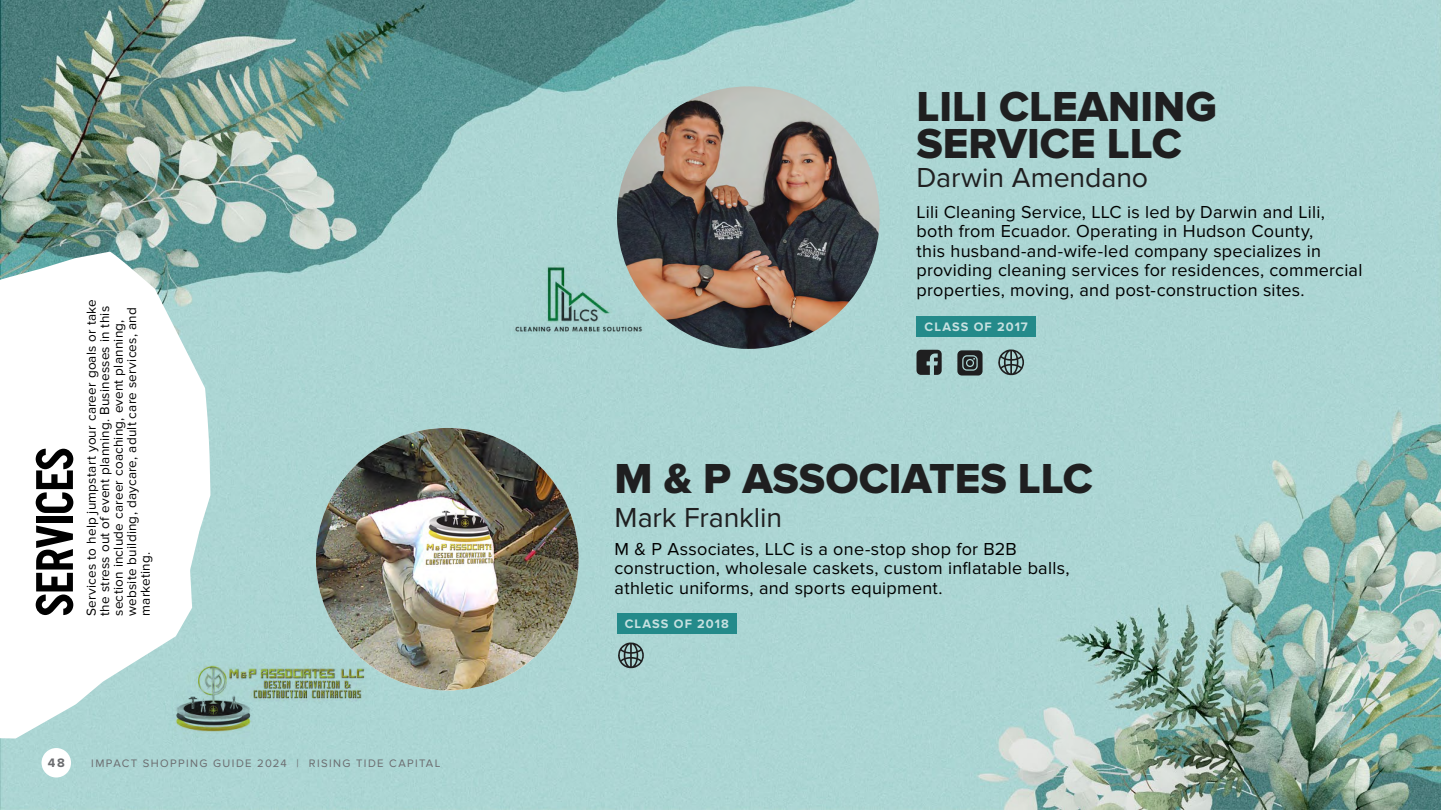
<style>
.page{position:relative;width:1441px;height:810px;background:#fff}
.page>*{position:absolute;margin:0;border:0;box-sizing:border-box;transform-origin:0 0}
.t1{font:700 51.75px "Graph";color:#000}
.t2{font:43.5px/36.8px "Proxima Nova Extrabld";color:#1f1f20}
.t3{font:28.5px "Proxima Nova";letter-spacing:-.005em;color:#1f1f20}
.t4{font:18px/19.5px "Proxima Nova";letter-spacing:.015em;color:#000}
.t5{font:13.5px/13.5px "Proxima Nova";letter-spacing:.015em;color:#000}
.t6{font:700 12.75px "Proxima Nova";letter-spacing:.08em;color:#c6e0e0}
.t7{font:700 12.75px "Proxima Nova";color:#6b6c6f}
.t8{font:11.25px "Proxima Nova";letter-spacing:.125em;color:#6b6c6f}
</style>
<div class="page">
<img style="left:0;top:0;width:1440px;height:810px">
<svg style="left:0;top:252px;width:210px;height:487px"></svg>
<div style="left:42px;top:748px;width:29px;height:30px;background:#fff;border-radius:50%"></div>
<svg style="left:957px;top:350px;width:25px;height:26px"></svg>
<img style="left:617px;top:86px;width:262px;height:263px;border-radius:131px">
<svg style="left:916px;top:350px;width:25px;height:25px"></svg>
<svg style="left:997px;top:348px;width:26px;height:29px"></svg>
<img style="left:514px;top:265px;width:130px;height:68px">
<div style="left:916px;top:316px;width:119px;height:21px;background:#248a8a"></div>
<img style="left:316px;top:428px;width:262px;height:262px;border-radius:131px">
<svg style="left:617px;top:642px;width:26px;height:28px"></svg>
<div style="left:617px;top:613px;width:119px;height:20px;background:#248a8a"></div>
<img style="left:172px;top:663px;width:194px;height:76px">
<h1 class="t1" style="left:25px;top:616px;width:170px;rotate:-90deg">SERVICES</h1>
<p class="t5" style="left:85px;top:616px;width:318px;rotate:-90deg">Services to help jumpstart your career goals or take the stress out of event planning. Businesses in this section include career coaching, event planning, website building, daycare, adult care services, and marketing.</p>
<p class="t7" style="left:48px;top:756px;width:18px">48</p>
<p class="t8" style="left:91px;top:757px;width:351px">IMPACT SHOPPING GUIDE 2024 | RISING TIDE CAPITAL</p>
<h2 class="t2" style="left:916px;top:90px;width:302px">LILI CLEANING<br>SERVICE LLC</h2>
<h3 class="t3" style="left:916px;top:162px;width:233px">Darwin Amendano</h3>
<p class="t4" style="left:916px;top:202px;width:447px">Lili Cleaning Service, LLC is led by Darwin and Lili, both from Ecuador. Operating in Hudson County,<br>this husband-and-wife-led company specializes in providing cleaning services for residences, commercial properties, moving, and post-construction sites.</p>
<p class="t6" style="left:924px;top:320px;width:105px">CLASS OF 2017</p>
<h2 class="t2" style="left:614px;top:462px;width:480px">M &amp; P ASSOCIATES LLC</h2>
<h3 class="t3" style="left:614px;top:501px;width:169px">Mark Franklin</h3>
<p class="t4" style="left:614px;top:539px;width:456px">M &amp; P Associates, LLC is a one-stop shop for B2B construction, wholesale caskets, custom inflatable balls, athletic uniforms, and sports equipment.</p>
<p class="t6" style="left:624px;top:617px;width:106px">CLASS OF 2018</p>
</div>
